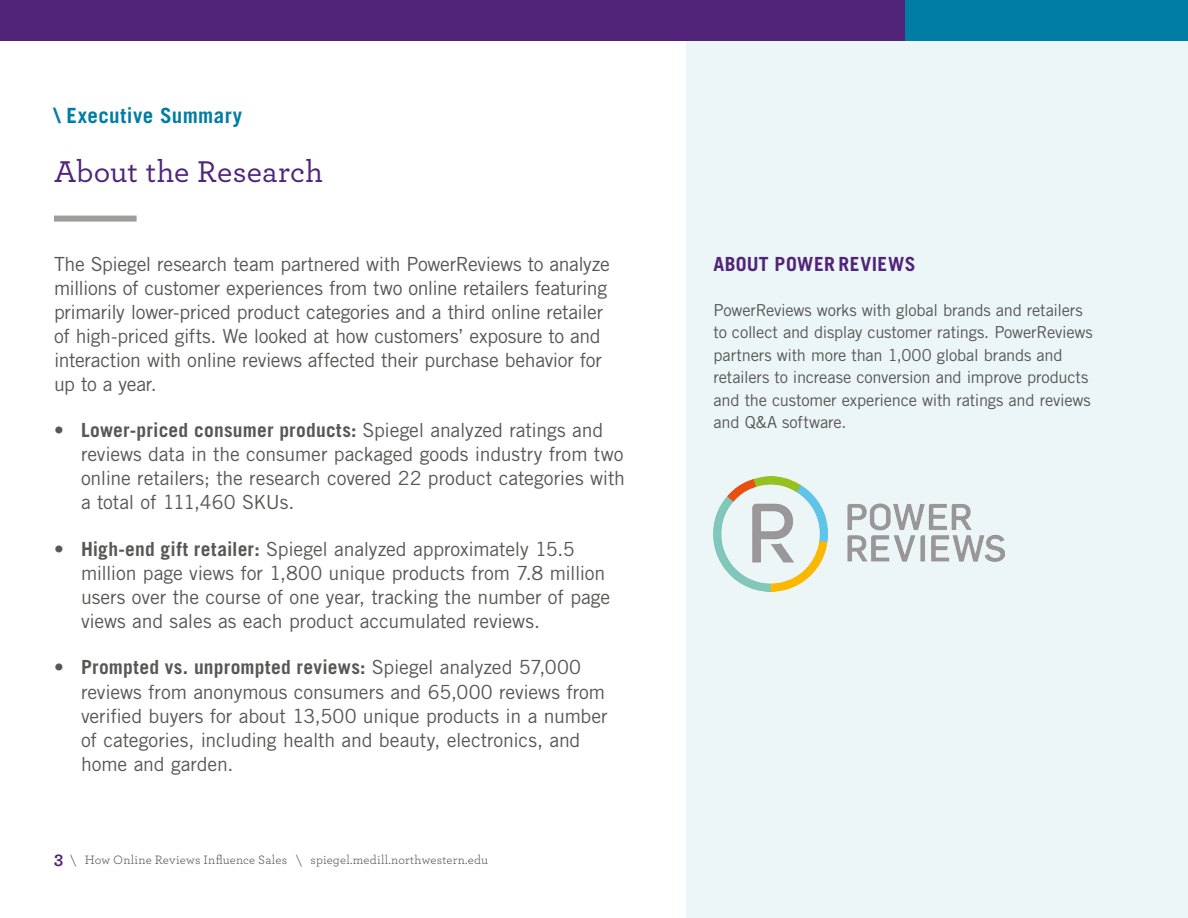
<style>
.page{position:relative;width:1188px;height:918px;background:#fff}
.page>*{position:absolute;margin:0;border:0;box-sizing:border-box;transform-origin:0 0}
.t1{font:500 31.5px "Archer";letter-spacing:.005em;color:#51247a}
.t2{font:700 21px "Trade Gothic LT Std";letter-spacing:.02em;color:#007da5}
.t3{font:19.5px/24px "Trade Gothic LT Std";letter-spacing:-.01em;color:#575756}
.t4{font:700 19.5px "Trade Gothic LT Std";letter-spacing:.02em;color:#51247a}
.t5{font:16.5px/22.5px "Trade Gothic LT Std";letter-spacing:-.015em;color:#575756}
.t6{font:12.75px "Archer";letter-spacing:.015em;color:#575756}
.s1{font-weight:700}
.s2{font-weight:700;font-size:18px;color:#51247a}
</style>
<div class="page">
<div style="left:54px;top:216px;width:83px;height:6px;background:#9d9d9c"></div>
<div style="left:687px;top:40px;width:501px;height:878px;background:#ecf6f7"></div>
<div style="left:845px;top:0;width:343px;height:40px;background:#007da5"></div>
<div style="left:0;top:0;width:904px;height:40px;background:#51247a"></div>
<img style="left:714px;top:477px;width:290px;height:115px">
<p class="t2" style="left:54px;top:103px;width:190px">\ Executive Summary</p>
<h1 class="t1" style="left:54px;top:149px;width:270px">About the Research</h1>
<p class="t3" style="left:54px;top:252px;width:557px">The Spiegel research team partnered with PowerReviews to analyze millions of customer experiences from two online retailers featuring primarily lower-priced product categories and a third online retailer of high-priced gifts. We looked at how customers’ exposure to and interaction with online reviews affected their purchase behavior for up to a year.</p>
<p class="t3" style="left:81px;top:418px;width:546px;text-indent:-27px"><span class="s1">• Lower-priced consumer products:</span> Spiegel analyzed ratings and reviews data in the consumer packaged goods industry from two online retailers; the research covered 22 product categories with a total of 111,460 SKUs.</p>
<p class="t3" style="left:81px;top:537px;width:531px;text-indent:-27px">• <span class="s1">High-end gift retailer:</span> Spiegel analyzed approximately 15.5 million page views for 1,800 unique products from 7.8 million users over the course of one year, tracking the number of page views and sales as each product accumulated reviews.</p>
<p class="t3" style="left:81px;top:655px;width:528px;text-indent:-27px">• <span class="s1">Prompted vs. unprompted reviews:</span> Spiegel analyzed 57,000 reviews from anonymous consumers and 65,000 reviews from verified buyers for about 13,500 unique products in a number of categories, including health and beauty, electronics, and home and garden.</p>
<p class="t6" style="left:54px;top:851px;width:436px"><span class="s2">3</span> \ How Online Reviews Influence Sales \ spiegel.medill.northwestern.edu</p>
<p class="t4" style="left:714px;top:252px;width:203px">ABOUT POWER REVIEWS</p>
<p class="t5" style="left:714px;top:298px;width:381px">PowerReviews works with global brands and retailers to collect and display customer ratings. PowerReviews partners with more than 1,000 global brands and retailers to increase conversion and improve products and the customer experience with ratings and reviews and Q&amp;A software.</p>
</div>
